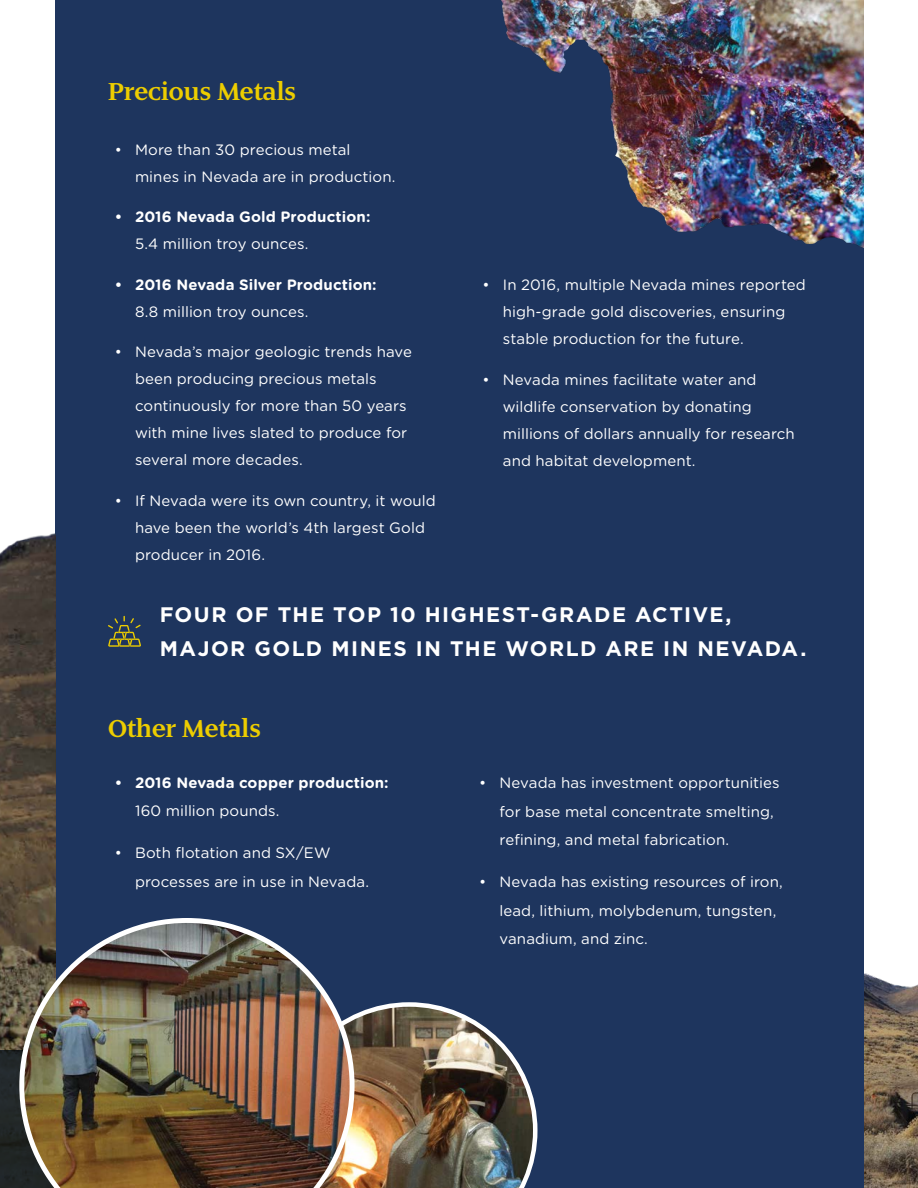
<style>
.page{position:relative;width:918px;height:1188px;background:#fff}
.page>*{position:absolute;margin:0;border:0;box-sizing:border-box;transform-origin:0 0}
.t1{font:700 30px "Luxury Text";color:#edcd00}
.t2{font:700 21px/34.5px "Gotham";letter-spacing:.07em;color:#fff}
.t3{font:15px/27px "Gotham Rounded";letter-spacing:.005em;color:#fff}
.t4{font:700 15px "Gotham Rounded";letter-spacing:.01em;color:#fff}
</style>
<div class="page">
<img style="left:864px;top:973px;width:54px;height:215px">
<div style="left:56px;top:0;width:808px;height:1188px;background:#1e355e"></div>
<img style="left:0;top:335px;width:56px;height:715px">
<svg style="left:108px;top:616px;width:33px;height:31px"></svg>
<img style="left:501px;top:0;width:363px;height:248px">
<img style="left:355px;top:1002px;width:183px;height:186px">
<div style="left:0;top:1050px;width:73px;height:138px;background:#212728"></div>
<img style="left:19px;top:918px;width:336px;height:270px">
<h1 class="t1" style="left:108px;top:74px;width:190px">Precious Metals</h1>
<p class="t3" style="left:135px;top:135px;width:262px;text-indent:-20px">• More than 30 precious metal mines in Nevada are in production.</p>
<p class="t4" style="left:115px;top:206px;width:257px">• 2016 Nevada Gold Production:</p>
<p class="t3" style="left:135px;top:230px;width:175px">5.4 million troy ounces.</p>
<p class="t4" style="left:115px;top:273px;width:263px">• 2016 Nevada Silver Production:</p>
<p class="t3" style="left:135px;top:297px;width:175px">8.8 million troy ounces.</p>
<p class="t3" style="left:135px;top:338px;width:278px;text-indent:-20px">• Nevada’s major geologic trends have been producing precious metals continuously for more than 50 years with mine lives slated to produce for several more decades.</p>
<p class="t3" style="left:135px;top:486px;width:302px;text-indent:-20px">• If Nevada were its own country, it would have been the world’s 4th largest Gold producer in 2016.</p>
<p class="t3" style="left:503px;top:271px;width:304px;text-indent:-20px">• In 2016, multiple Nevada mines reported high-grade gold discoveries, ensuring stable production for the future.</p>
<p class="t3" style="left:503px;top:365px;width:293px;text-indent:-20px">• Nevada mines facilitate water and wildlife conservation by donating millions of dollars annually for research and habitat development.</p>
<h2 class="t2" style="left:160px;top:596px;width:648px">FOUR OF THE TOP 10 HIGHEST-GRADE ACTIVE,<br>MAJOR GOLD MINES IN THE WORLD ARE IN NEVADA.</h2>
<h1 class="t1" style="left:108px;top:711px;width:154px">Other Metals</h1>
<p class="t4" style="left:115px;top:771px;width:275px">• 2016 Nevada copper production:</p>
<p class="t3" style="left:135px;top:797px;width:146px">160 million pounds.</p>
<p class="t3" style="left:135px;top:838px;width:236px;line-height:28.5px;text-indent:-20px">• Both flotation and SX/EW processes are in use in Nevada.</p>
<p class="t3" style="left:500px;top:768px;width:282px;line-height:28.5px;text-indent:-20px">• Nevada has investment opportunities for base metal concentrate smelting, refining, and metal fabrication.</p>
<p class="t3" style="left:500px;top:867px;width:285px;line-height:28.5px;text-indent:-20px">• Nevada has existing resources of iron, lead, lithium, molybdenum, tungsten, vanadium, and zinc.</p>
</div>
